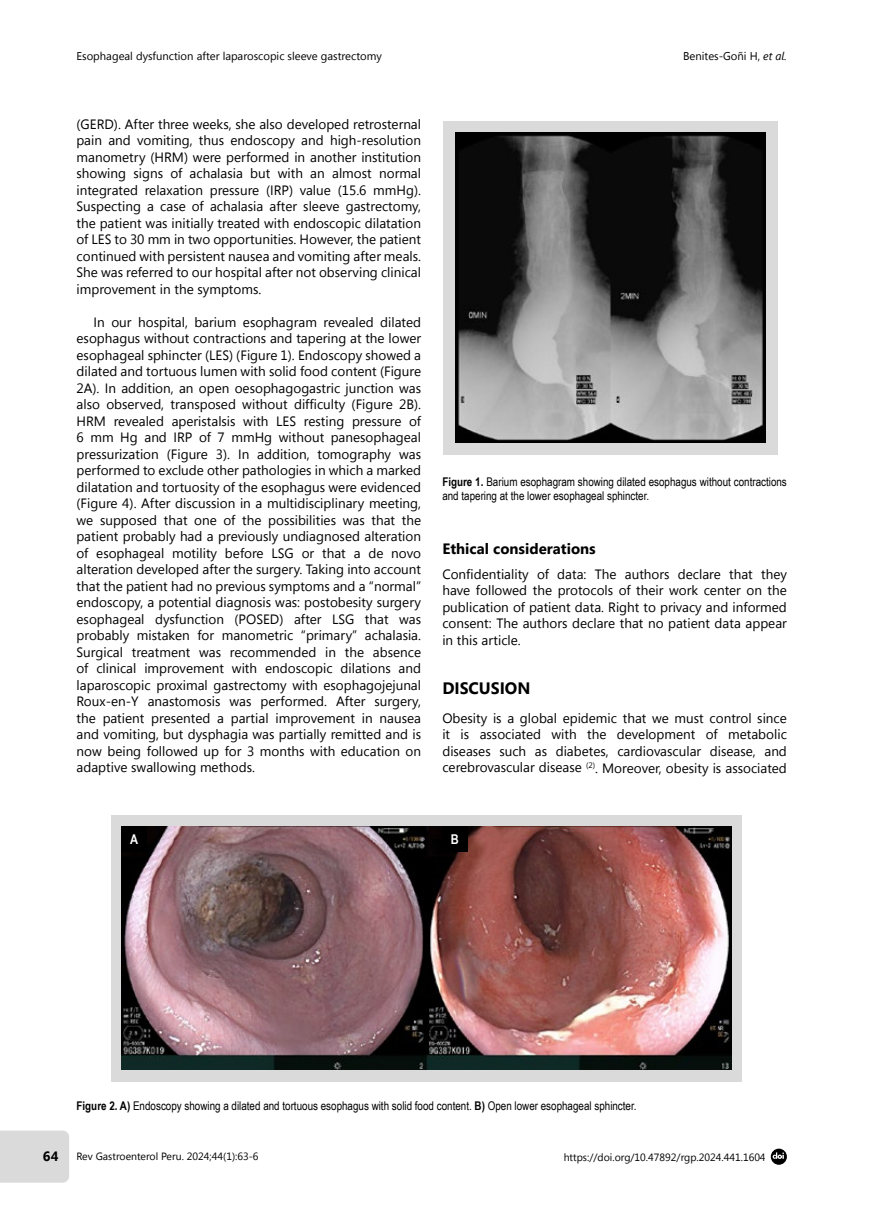
<style>
.page{position:relative;width:872px;height:1212px;background:#fff}
.page>*{position:absolute;margin:0;border:0;box-sizing:border-box;transform-origin:0 0}
.t1{font:700 16.5px "Segoe UI";color:#000}
.t2{font:700 15px "Segoe UI";color:#000}
.t3{font:13.5px/16.5px "Segoe UI";color:#000;text-align:justify}
.t4{font:700 13.5px "Segoe UI";color:#000}
.t5{font:700 13.5px "Arial Narrow";color:#fff}
.t6{font:12px/13.5px "Arial Narrow";color:#000}
.t7{font:11.25px "Segoe UI";color:#000}
.t8{font:10.5px "Segoe UI";color:#000}
.s1{font-style:italic}
.s2{font-weight:700}
</style>
<div class="page">
<svg style="left:770px;top:1148px;width:17px;height:17px"></svg>
<div style="left:0;top:1130px;width:69px;height:52px;background:#dadada"></div>
<div style="left:443px;top:121px;width:334px;height:334px;background:#dadada"></div>
<div style="left:112px;top:815px;width:630px;height:266px;background:#dadada"></div>
<img style="left:455px;top:133px;width:310px;height:310px">
<img style="left:121px;top:826px;width:610px;height:244px">
<div style="left:121px;top:826px;width:25px;height:25px;background:#000"></div>
<div style="left:442px;top:826px;width:25px;height:25px;background:#000"></div>
<p class="t7" style="left:77px;top:49px;width:307px">Esophageal dysfunction after laparoscopic sleeve gastrectomy</p>
<p class="t7" style="left:683px;top:49px;width:105px">Benites-Goñi H, <span class="s1">et al.</span></p>
<p class="t3" style="left:77px;top:115px;width:346px">(GERD). After three weeks, she also developed retrosternal pain and vomiting, thus endoscopy and high-resolution manometry (HRM) were performed in another institution showing signs of achalasia but with an almost normal integrated relaxation pressure (IRP) value (15.6 mmHg).<br>Suspecting a case of achalasia after sleeve gastrectomy, the patient was initially treated with endoscopic dilatation of LES to 30 mm in two opportunities. However, the patient continued with persistent nausea and vomiting after meals.<br>She was referred to our hospital after not observing clinical improvement in the symptoms.</p>
<p class="t3" style="left:77px;top:313px;width:346px;text-indent:17px">In our hospital, barium esophagram revealed dilated esophagus without contractions and tapering at the lower esophageal sphincter (LES) (Figure 1). Endoscopy showed a dilated and tortuous lumen with solid food content (Figure 2A). In addition, an open oesophagogastric junction was also observed, transposed without difficulty (Figure 2B).<br>HRM revealed aperistalsis with LES resting pressure of 6 mm Hg and IRP of 7 mmHg without panesophageal pressurization (Figure 3). In addition, tomography was performed to exclude other pathologies in which a marked dilatation and tortuosity of the esophagus were evidenced (Figure 4). After discussion in a multidisciplinary meeting, we supposed that one of the possibilities was that the patient probably had a previously undiagnosed alteration of esophageal motility before LSG or that a de novo alteration developed after the surgery. Taking into account that the patient had no previous symptoms and a “normal” endoscopy, a potential diagnosis was: postobesity surgery esophageal dysfunction (POSED) after LSG that was probably mistaken for manometric “primary” achalasia.<br>Surgical treatment was recommended in the absence of clinical improvement with endoscopic dilations and laparoscopic proximal gastrectomy with esophagojejunal Roux-en-Y anastomosis was performed. After surgery, the patient presented a partial improvement in nausea and vomiting, but dysphagia was partially remitted and is now being followed up for 3 months with education on adaptive swallowing methods.</p>
<p class="t6" style="left:442px;top:475px;width:346px"><span class="s2">Figure 1.</span> Barium esophagram showing dilated esophagus without contractions and tapering at the lower esophageal sphincter.</p>
<p class="t2" style="left:442px;top:538px;width:155px">Ethical considerations</p>
<p class="t3" style="left:442px;top:565px;width:346px">Confidentiality of data: The authors declare that they have followed the protocols of their work center on the publication of patient data. Right to privacy and informed consent: The authors declare that no patient data appear in this article.</p>
<p class="t1" style="left:442px;top:676px;width:90px">DISCUSION</p>
<p class="t3" style="left:442px;top:709px;width:346px">Obesity is a global epidemic that we must control since it is associated with the development of metabolic diseases such as diabetes, cardiovascular disease, and cerebrovascular disease <sup>(2)</sup>. Moreover, obesity is associated</p>
<p class="t5" style="left:130px;top:829px;width:9px">A</p>
<p class="t5" style="left:451px;top:829px;width:9px">B</p>
<p class="t6" style="left:77px;top:1098px;width:561px"><span class="s2">Figure 2. A)</span> Endoscopy showing a dilated and tortuous esophagus with solid food content. <span class="s2">B)</span> Open lower esophageal sphincter.</p>
<p class="t4" style="left:43px;top:1146px;width:17px">64</p>
<p class="t8" style="left:77px;top:1149px;width:184px">Rev Gastroenterol Peru. 2024;44(1):63-6</p>
<p class="t8" style="left:563px;top:1150px;width:203px">https://doi.org/10.47892/rgp.2024.441.1604</p>
</div>
